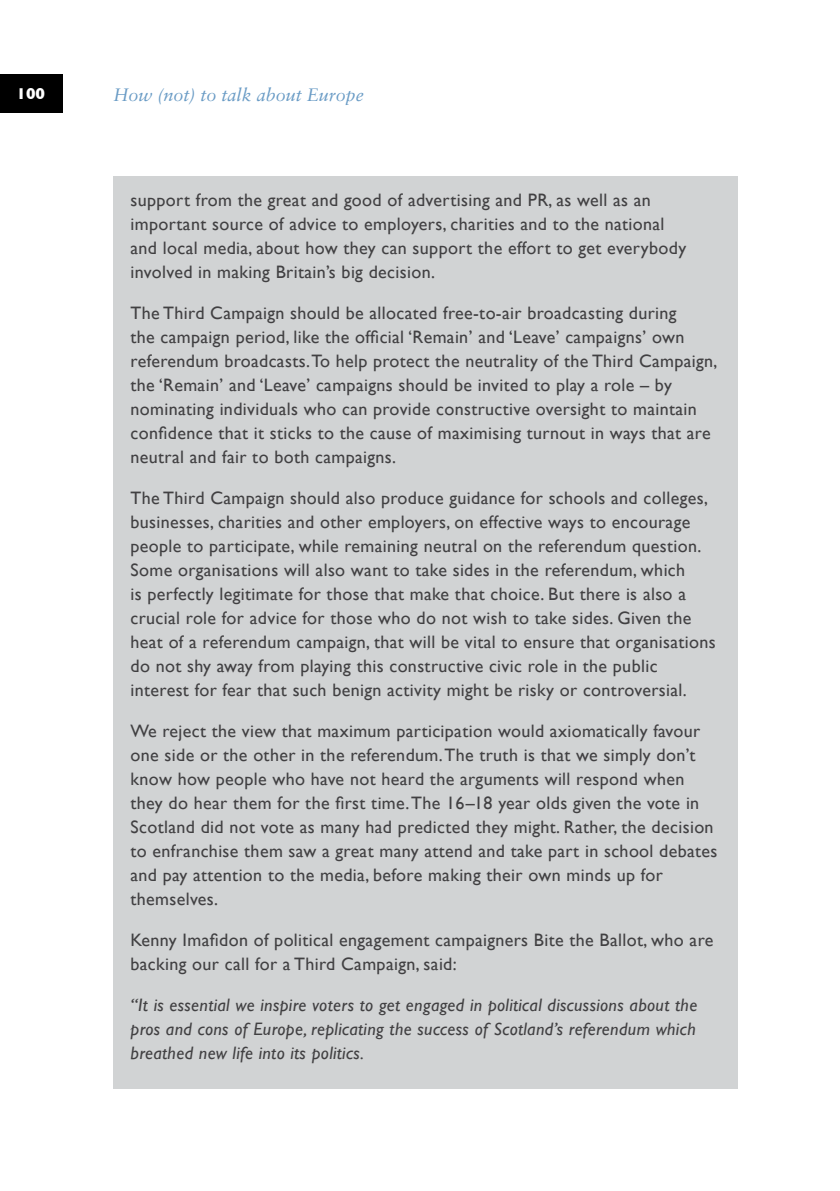
<style>
.page{position:relative;width:840px;height:1191px;background:#fff}
.page>*{position:absolute;margin:0;border:0;box-sizing:border-box;transform-origin:0 0}
.t1{font:18px/24px "Gill Sans";letter-spacing:.02em;color:#414042}
.t2{font:italic 18px/24px "Gill Sans";letter-spacing:.02em;color:#414042;text-align:justify}
.t3{font:italic 18px "Sabon LT Std";color:#699bc5}
.t4{font:700 16px "Gill Sans";color:#fff}
</style>
<div class="page">
<div style="left:0;top:74px;width:62px;height:39px;background:#000"></div>
<div style="left:113px;top:176px;width:624px;height:913px;background:#d1d3d4"></div>
<p class="t4" style="left:17px;top:81px;width:30px">100</p>
<p class="t3" style="left:113px;top:85px;width:252px">How (not) to talk about Europe</p>
<p class="t1" style="left:130px;top:188px;width:557px">support from the great and good of advertising and PR, as well as an important source of advice to employers, charities and to the national and local media, about how they can support the effort to get everybody involved in making Britain’s big decision.</p>
<p class="t1" style="left:130px;top:301px;width:588px">The Third Campaign should be allocated free-to-air broadcasting during<br>the campaign period, like the official ‘Remain’ and ‘Leave’ campaigns’ own referendum broadcasts.To help protect the neutrality of the Third Campaign, the ‘Remain’ and ‘Leave’ campaigns should be invited to play a role – by nominating individuals who can provide constructive oversight to maintain confidence that it sticks to the cause of maximising turnout in ways that are neutral and fair to both campaigns.</p>
<p class="t1" style="left:130px;top:486px;width:586px">The Third Campaign should also produce guidance for schools and colleges, businesses, charities and other employers, on effective ways to encourage people to participate, while remaining neutral on the referendum question.<br>Some organisations will also want to take sides in the referendum, which<br>is perfectly legitimate for those that make that choice. But there is also a crucial role for advice for those who do not wish to take sides. Given the heat of a referendum campaign, that will be vital to ensure that organisations do not shy away from playing this constructive civic role in the public interest for fear that such benign activity might be risky or controversial.</p>
<p class="t1" style="left:130px;top:719px;width:588px">We reject the view that maximum participation would axiomatically favour one side or the other in the referendum.The truth is that we simply don’t know how people who have not heard the arguments will respond when they do hear them for the first time.The 16–18 year olds given the vote in Scotland did not vote as many had predicted they might. Rather, the decision to enfranchise them saw a great many attend and take part in school debates and pay attention to the media, before making their own minds up for themselves.</p>
<p class="t1" style="left:130px;top:928px;width:584px">Kenny Imafidon of political engagement campaigners Bite the Ballot, who are backing our call for a Third Campaign, said:</p>
<p class="t2" style="left:130px;top:993px;width:568px">“It is essential we inspire voters to get engaged in political discussions about the pros and cons of Europe, replicating the success of Scotland’s referendum which breathed new life into its politics.</p>
</div>
